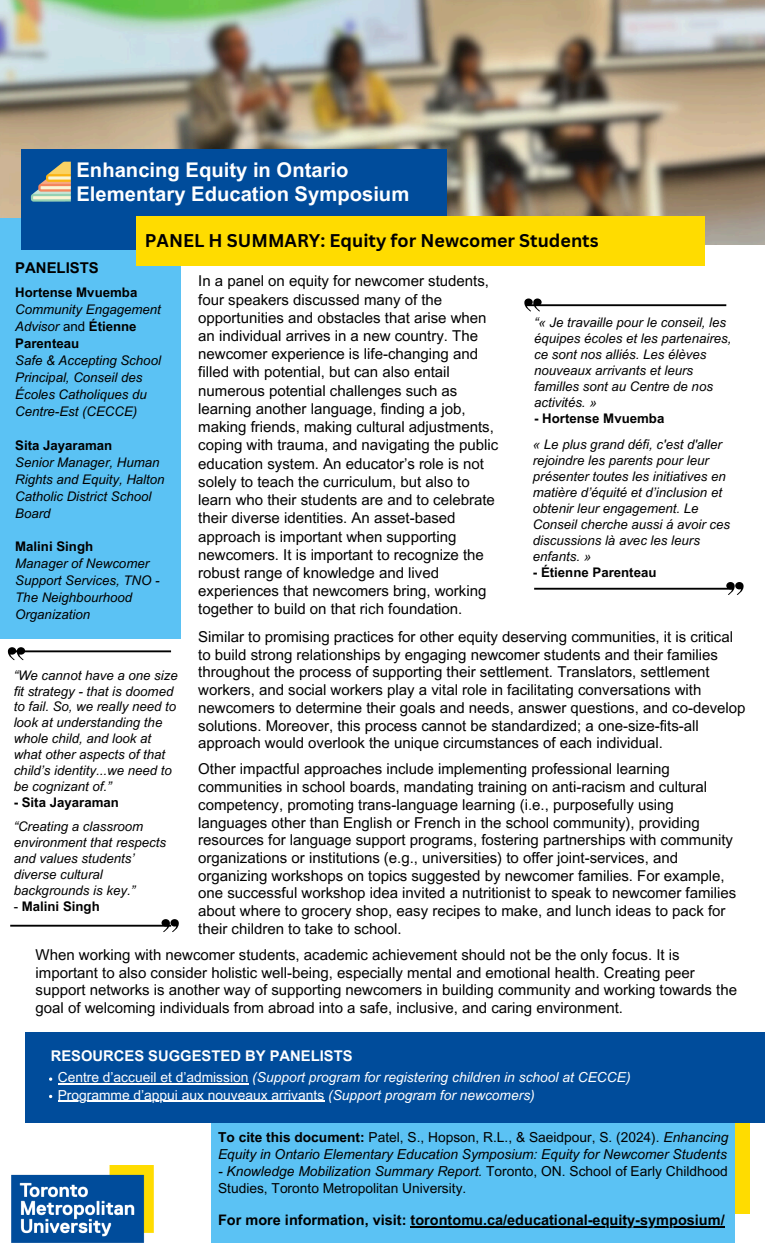
<style>
.page{position:relative;width:765px;height:1260px;background:#fff}
.page>*{position:absolute;margin:0;border:0;box-sizing:border-box;transform-origin:0 0}
.t1{font:700 20.25px/23.6px "Arial MT Pro";color:#fff}
.t2{font:700 17.88px "Canva Sans";color:#000}
.t3{font:15px/17.8px "Arial MT Pro";color:#000}
.t4{font:700 14.88px "Arial MT Pro";color:#000}
.t5{font:700 14.75px "Arial MT Pro";color:#fff}
.t6{font:700 14.5px "Arial MT Pro";color:#000}
.t7{font:italic 13.75px/17.1px "Arial MT Pro";color:#000}
.t8{font:13.75px/17.1px "Arial MT Pro";color:#000}
.t9{font:italic 13.75px "Arial MT Pro";color:#fff}
.t10{font:13.75px "Arial MT Pro";color:#fff}
.t11{font:italic 13.25px/16px "Arial MT Pro";color:#000}
.t12{font:700 13.25px "Arial MT Pro";color:#000}
.s1{font-style:normal}
.s2{font-weight:700;font-style:normal}
.s3{font-weight:400}
.s4{font-style:italic}
</style>
<div class="page">
<div style="left:487px;top:1053px;width:263px;height:161px;background:#ffdc00"></div>
<img style="left:12px;top:1165px;width:141px;height:77px">
<img style="left:0;top:0;width:765px;height:245px">
<div style="left:0;top:218px;width:181px;height:421px;background:#5bc2f4"></div>
<div style="left:21px;top:149px;width:426px;height:101px;background:#004c9b"></div>
<div style="left:136px;top:217px;width:569px;height:49px;background:#ffdc00"></div>
<img style="left:30px;top:161px;width:41px;height:41px">
<div style="left:212px;top:1032px;width:523px;height:210px;background:#5bc2f4"></div>
<div style="left:25px;top:1032px;width:740px;height:90px;background:#004c9b"></div>
<hr style="left:527px;top:304px;width:199px;height:2px;background:#000">
<svg style="left:524px;top:298px;width:18px;height:14px"></svg>
<hr style="left:534px;top:588px;width:200px;height:2px;background:#000">
<svg style="left:726px;top:582px;width:18px;height:13px"></svg>
<hr style="left:10px;top:925px;width:161px;height:2px;background:#000">
<svg style="left:162px;top:919px;width:17px;height:13px"></svg>
<hr style="left:10px;top:650px;width:161px;height:2px;background:#000">
<hr style="left:58px;top:1083px;width:190px;height:2px;background:#fff">
<hr style="left:58px;top:1101px;width:266px;height:1px;background:#fff">
<svg style="left:8px;top:647px;width:17px;height:13px"></svg>
<hr style="left:411px;top:1226px;width:314px;height:1px;background:#000">
<p class="t1" style="left:76px;top:161px;width:334px">Enhancing Equity in Ontario<br>Elementary Education Symposium</p>
<p class="t2" style="left:145px;top:227px;width:455px">PANEL H SUMMARY: Equity for Newcomer Students</p>
<p class="t4" style="left:15px;top:263px;width:85px">PANELISTS</p>
<h5 class="t12" style="left:15px;top:287px;width:124px">Hortense Mvuemba</h5>
<p class="t11" style="left:15px;top:303px;width:147px;line-height:17px">Community Engagement<br>Advisor <span class="s1">and</span> <span class="s2">Étienne<br>Parenteau</span></p>
<p class="t11" style="left:15px;top:353px;width:147px;line-height:17px">Safe &amp; Accepting School<br>Principal, Conseil des<br>Écoles Catholiques du<br>Centre-Est (CECCE)</p>
<p class="t12" style="left:15px;top:440px;width:99px">Sita Jayaraman</p>
<p class="t11" style="left:15px;top:455px;width:151px;line-height:17px">Senior Manager, Human<br>Rights and Equity, Halton<br>Catholic District School<br>Board</p>
<p class="t12" style="left:15px;top:542px;width:80px">Malini Singh</p>
<p class="t11" style="left:15px;top:557px;width:146px;line-height:17px">Manager of Newcomer<br>Support Services, TNO -<br>The Neighbourhood<br>Organization</p>
<p class="t3" style="left:198px;top:274px;width:301px;line-height:18.2px">In a panel on equity for newcomer students, four speakers discussed many of the opportunities and obstacles that arise when an individual arrives in a new country. The newcomer experience is life-changing and filled with potential, but can also entail numerous potential challenges such as learning another language, finding a job, making friends, making cultural adjustments, coping with trauma, and navigating the public education system. An educator’s role is not solely to teach the curriculum, but also to learn who their students are and to celebrate their diverse identities. An asset-based approach is important when supporting newcomers. It is important to recognize the robust range of knowledge and lived experiences that newcomers bring, working together to build on that rich foundation.</p>
<p class="t11" style="left:534px;top:316px;width:199px">“« Je travaille pour le conseil, les équipes écoles et les partenaires, ce sont nos alliés. Les élèves nouveaux arrivants et leurs familles sont au Centre de nos activités. »</p>
<p class="t12" style="left:534px;top:413px;width:132px">- Hortense Mvuemba</p>
<h5 class="t11" style="left:533px;top:438px;width:199px">« Le plus grand défi, c'est d'aller rejoindre les parents pour leur présenter toutes les initiatives en matière d’équité et d’inclusion et obtenir leur engagement. Le<br>Conseil cherche aussi á avoir ces discussions là avec les leurs enfants. »</h5>
<p class="t12" style="left:533px;top:567px;width:125px">- Étienne Parenteau</p>
<h2 class="t3" style="left:198px;top:630px;width:549px">Similar to promising practices for other equity deserving communities, it is critical to build strong relationships by engaging newcomer students and their families throughout the process of supporting their settlement. Translators, settlement workers, and social workers play a vital role in facilitating conversations with newcomers to determine their goals and needs, answer questions, and co-develop solutions. Moreover, this process cannot be standardized; a one-size-fits-all approach would overlook the unique circumstances of each individual.</h2>
<p class="t11" style="left:14px;top:669px;width:166px">“We cannot have a one size fit strategy - that is doomed to fail. So, we really need to look at understanding the whole child, and look at what other aspects of that child’s identity...we need to be cognizant of.”</p>
<p class="t12" style="left:14px;top:797px;width:107px">- Sita Jayaraman</p>
<p class="t3" style="left:198px;top:762px;width:540px">Other impactful approaches include implementing professional learning communities in school boards, mandating training on anti-racism and cultural competency, promoting trans-language learning (i.e., purposefully using languages other than English or French in the school community), providing resources for language support programs, fostering partnerships with community organizations or institutions (e.g., universities) to offer joint-services, and organizing workshops on topics suggested by newcomer families. For example, one successful workshop idea invited a nutritionist to speak to newcomer families about where to grocery shop, easy recipes to make, and lunch ideas to pack for their children to take to school.</p>
<p class="t3" style="left:36px;top:948px;width:703px">When working with newcomer students, academic achievement should not be the only focus. It is important to also consider holistic well-being, especially mental and emotional health. Creating peer support networks is another way of supporting newcomers in building community and working towards the goal of welcoming individuals from abroad into a safe, inclusive, and caring environment.</p>
<h3 class="t11" style="left:14px;top:820px;width:154px">“Creating a classroom environment that respects and values students’ diverse cultural backgrounds is key.”</h3>
<p class="t12" style="left:14px;top:901px;width:88px"><span class="s3">-</span> Malini Singh</p>
<p class="t5" style="left:51px;top:1050px;width:303px">RESOURCES SUGGESTED BY PANELISTS</p>
<h5 class="t9" style="left:58px;top:1072px;width:574px"><span class="s1">Centre d’accueil et d’admission</span> (Support program for registering children in school at CECCE)</h5>
<p class="t10" style="left:58px;top:1090px;width:479px">Programme d’appui aux nouveaux arrivants <span class="s4">(Support program for newcomers)</span></p>
<h5 class="t7" style="left:218px;top:1130px;width:512px"><span class="s2">To cite this document:</span> <span class="s1">Patel, S., Hopson, R.L., &amp; Saeidpour, S. (2024).</span> Enhancing<br>Equity in Ontario Elementary Education Symposium: Equity for Newcomer Students</h5>
<h5 class="t8" style="left:218px;top:1165px;width:511px"><span class="s4">- Knowledge Mobilization Summary Report.</span> Toronto, ON. School of Early Childhood<br>Studies, Toronto Metropolitan University.</h5>
<h3 class="t6" style="left:218px;top:1215px;width:508px">For more information, visit: torontomu.ca/educational-equity-symposium/</h3>
</div>
